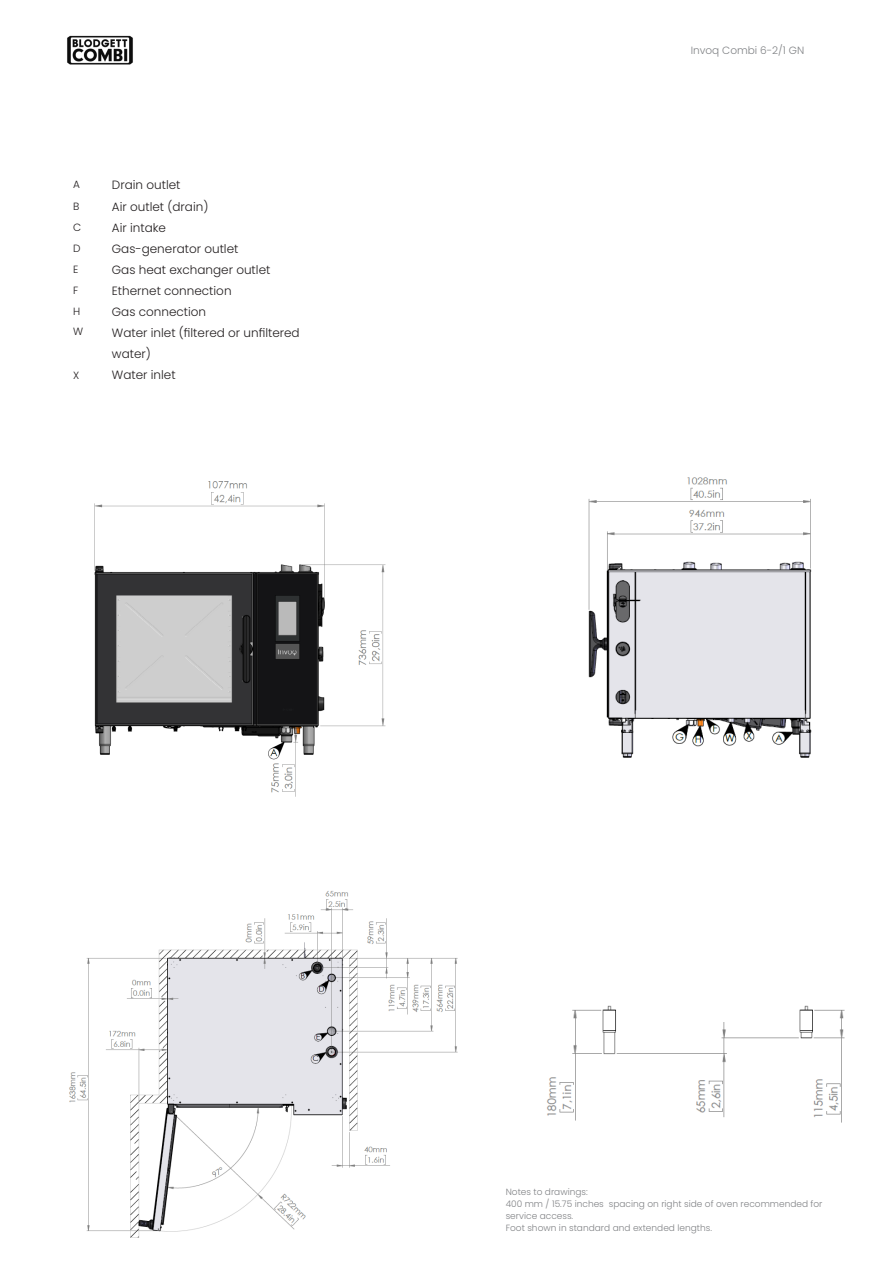
<style>
.page{position:relative;width:893px;height:1263px;background:#fff}
.page>*{position:absolute;margin:0;border:0;box-sizing:border-box;transform-origin:0 0}
.Brødtekst{font:300 12px/21px "Poppins";color:#231f20}
.t1{font:300 10.5px "Poppins";color:#808285}
.Tabel___Brødtekst{font:300 10.5px "Poppins";color:#231f20}
.t2{font:300 9px/12px "Poppins";color:#808285}
</style>
<div class="page">
<img style="left:94px;top:481px;width:292px;height:316px">
<img style="left:69px;top:891px;width:389px;height:347px">
<img style="left:546px;top:1005px;width:299px;height:118px">
<img style="left:588px;top:477px;width:224px;height:281px">
<img style="left:67px;top:35px;width:66px;height:30px">
<p class="Tabel___Brødtekst" style="left:73px;top:178px;width:8px">A</p>
<p class="Brødtekst" style="left:112px;top:174px;width:70px">Drain outlet</p>
<p class="Tabel___Brødtekst" style="left:73px;top:200px;width:8px">B</p>
<p class="Brødtekst" style="left:112px;top:196px;width:98px">Air outlet (drain)</p>
<p class="Tabel___Brødtekst" style="left:73px;top:221px;width:10px">C</p>
<p class="Brødtekst" style="left:112px;top:217px;width:56px">Air intake</p>
<p class="Tabel___Brødtekst" style="left:73px;top:242px;width:9px">D</p>
<p class="Brødtekst" style="left:112px;top:238px;width:128px">Gas-generator outlet</p>
<p class="Tabel___Brødtekst" style="left:73px;top:263px;width:7px">E</p>
<p class="Brødtekst" style="left:112px;top:259px;width:160px">Gas heat exchanger outlet</p>
<p class="Tabel___Brødtekst" style="left:73px;top:284px;width:7px">F</p>
<p class="Brødtekst" style="left:112px;top:280px;width:121px">Ethernet connection</p>
<p class="Tabel___Brødtekst" style="left:73px;top:305px;width:9px">H</p>
<p class="Brødtekst" style="left:112px;top:301px;width:96px">Gas connection</p>
<p class="Tabel___Brødtekst" style="left:73px;top:325px;width:12px">W</p>
<p class="Brødtekst" style="left:112px;top:323px;width:189px">Water inlet (filtered or unfiltered water)</p>
<p class="Tabel___Brødtekst" style="left:73px;top:369px;width:8px">X</p>
<p class="Brødtekst" style="left:112px;top:365px;width:65px">Water inlet</p>
<p class="Brødtekst" style="left:135px;top:259px;width:84px">-heat r outlet</p>
<p class="Tabel___Brødtekst" style="left:73px;top:327px;width:12px">W</p>
<p class="Brødtekst" style="left:184px;top:323px;width:56px">Osmose)</p>
<p class="Brødtekst" style="left:112px;top:344px;width:65px">Water inlet</p>
<p class="t1" style="left:691px;top:44px;width:115px">Invoq Combi 6-2/1 GN</p>
<p class="t2" style="left:506px;top:1186px;width:84px">Notes to drawings:</p>
<p class="t2" style="left:506px;top:1198px;width:318px">400 mm / 15.75 inches spacing on right side of oven recommended for service access.</p>
<p class="t2" style="left:506px;top:1222px;width:208px">Foot shown in standard and extended lengths.</p>
</div>
